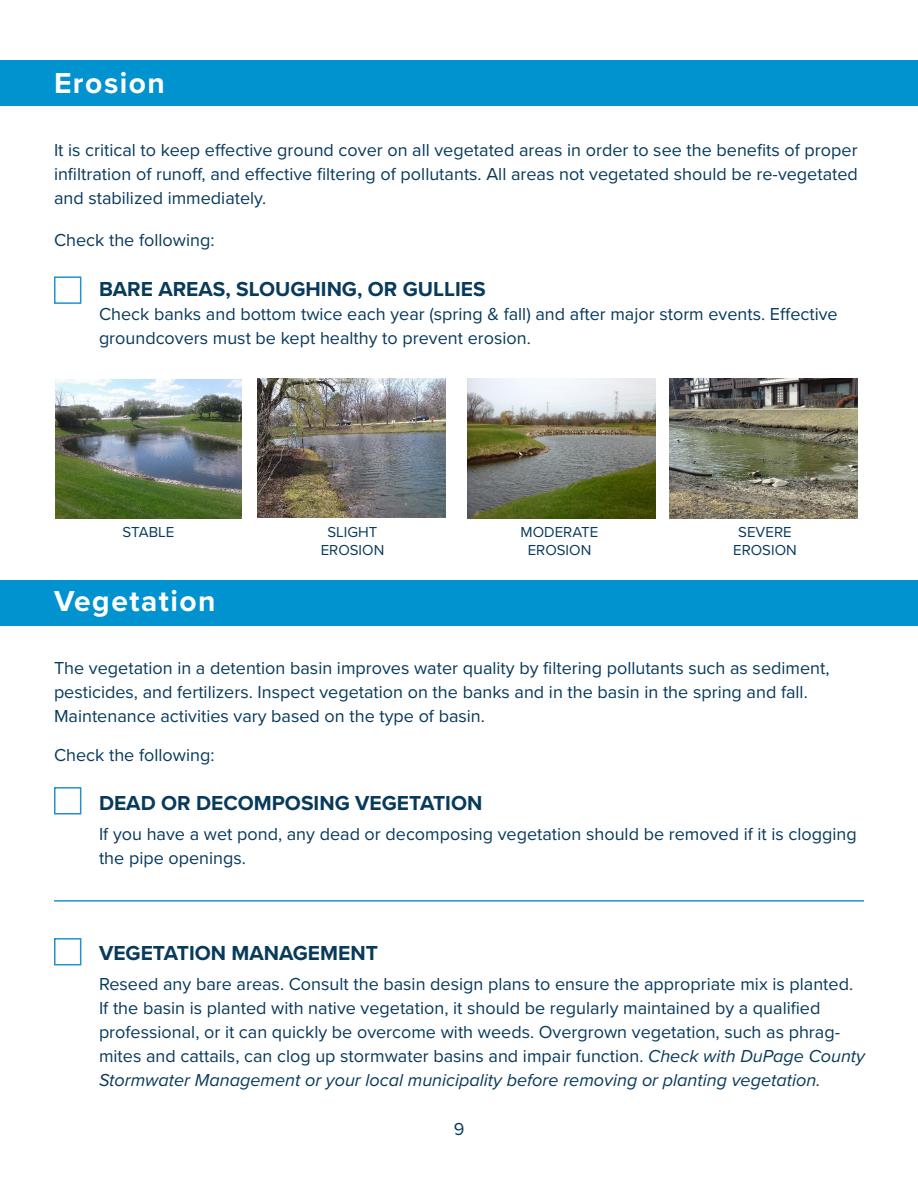
<style>
.page{position:relative;width:918px;height:1188px;background:#fff}
.page>*{position:absolute;margin:0;border:0;box-sizing:border-box;transform-origin:0 0}
.t1{font:700 30px "Proxima Nova";letter-spacing:.05em;color:#fff}
.t2{font:700 21px "Proxima Nova";color:#083a5c}
.t3{font:18px/24px "Proxima Nova";color:#083a5c}
.t4{font:15px "Proxima Nova";color:#083a5c}
.s1{font-style:italic}
</style>
<div class="page">
<div style="left:0;top:580px;width:918px;height:46px;background:#0093d0"></div>
<div style="left:54px;top:276px;width:27px;height:28px;border:2px solid #2192cf"></div>
<div style="left:0;top:60px;width:918px;height:46px;background:#0093d0"></div>
<div style="left:54px;top:787px;width:27px;height:27px;border:2px solid #2192cf"></div>
<div style="left:54px;top:938px;width:27px;height:27px;border:2px solid #2192cf"></div>
<hr style="left:54px;top:900px;width:810px;height:2px;background:#2192cf">
<img style="left:55px;top:379px;width:187px;height:140px">
<img style="left:670px;top:379px;width:188px;height:139px">
<img style="left:258px;top:378px;width:188px;height:140px">
<img style="left:467px;top:379px;width:188px;height:139px">
<p class="t1" style="left:54px;top:60px;width:112px">Erosion</p>
<p class="t3" style="left:54px;top:137px;width:806px;text-align:justify">It is critical to keep effective ground cover on all vegetated areas in order to see the benefits of proper infiltration of runoff, and effective filtering of pollutants. All areas not vegetated should be re-vegetated and stabilized immediately.</p>
<p class="t3" style="left:54px;top:227px;width:162px">Check the following:</p>
<p class="t2" style="left:99px;top:273px;width:388px">BARE AREAS, SLOUGHING, OR GULLIES</p>
<p class="t3" style="left:99px;top:301px;width:740px">Check banks and bottom twice each year (spring &amp; fall) and after major storm events. Effective groundcovers must be kept healthy to prevent erosion.</p>
<p class="t4" style="left:123px;top:521px;width:53px">STABLE</p>
<p class="t1" style="left:54px;top:579px;width:163px">Vegetation</p>
<p class="t4" style="left:328px;top:521px;width:51px">SLIGHT</p>
<p class="t4" style="left:321px;top:539px;width:65px">EROSION</p>
<p class="t4" style="left:521px;top:521px;width:79px">MODERATE</p>
<p class="t4" style="left:528px;top:539px;width:65px">EROSION</p>
<p class="t4" style="left:738px;top:521px;width:55px">SEVERE</p>
<p class="t4" style="left:733px;top:539px;width:65px">EROSION</p>
<p class="t3" style="left:54px;top:655px;width:777px">The vegetation in a detention basin improves water quality by filtering pollutants such as sediment, pesticides, and fertilizers. Inspect vegetation on the banks and in the basin in the spring and fall.</p>
<p class="t3" style="left:54px;top:703px;width:433px">Maintenance activities vary based on the type of basin.</p>
<p class="t3" style="left:54px;top:742px;width:162px">Check the following:</p>
<p class="t2" style="left:99px;top:787px;width:385px">DEAD OR DECOMPOSING VEGETATION</p>
<p class="t3" style="left:99px;top:821px;width:759px">If you have a wet pond, any dead or decomposing vegetation should be removed if it is clogging the pipe openings.</p>
<p class="t2" style="left:99px;top:937px;width:280px">VEGETATION MANAGEMENT</p>
<p class="t3" style="left:99px;top:971px;width:756px">Reseed any bare areas. Consult the basin design plans to ensure the appropriate mix is planted.</p>
<p class="t3" style="left:99px;top:995px;width:768px">If the basin is planted with native vegetation, it should be regularly maintained by a qualified professional, or it can quickly be overcome with weeds. Overgrown vegetation, such as phrag&shy;mites and cattails, can clog up stormwater basins and impair function. <span class="s1">Check with DuPage County Stormwater Management or your local municipality before removing or planting vegetation.</span></p>
<p class="t3" style="left:454px;top:1116px;width:12px">9</p>
</div>
